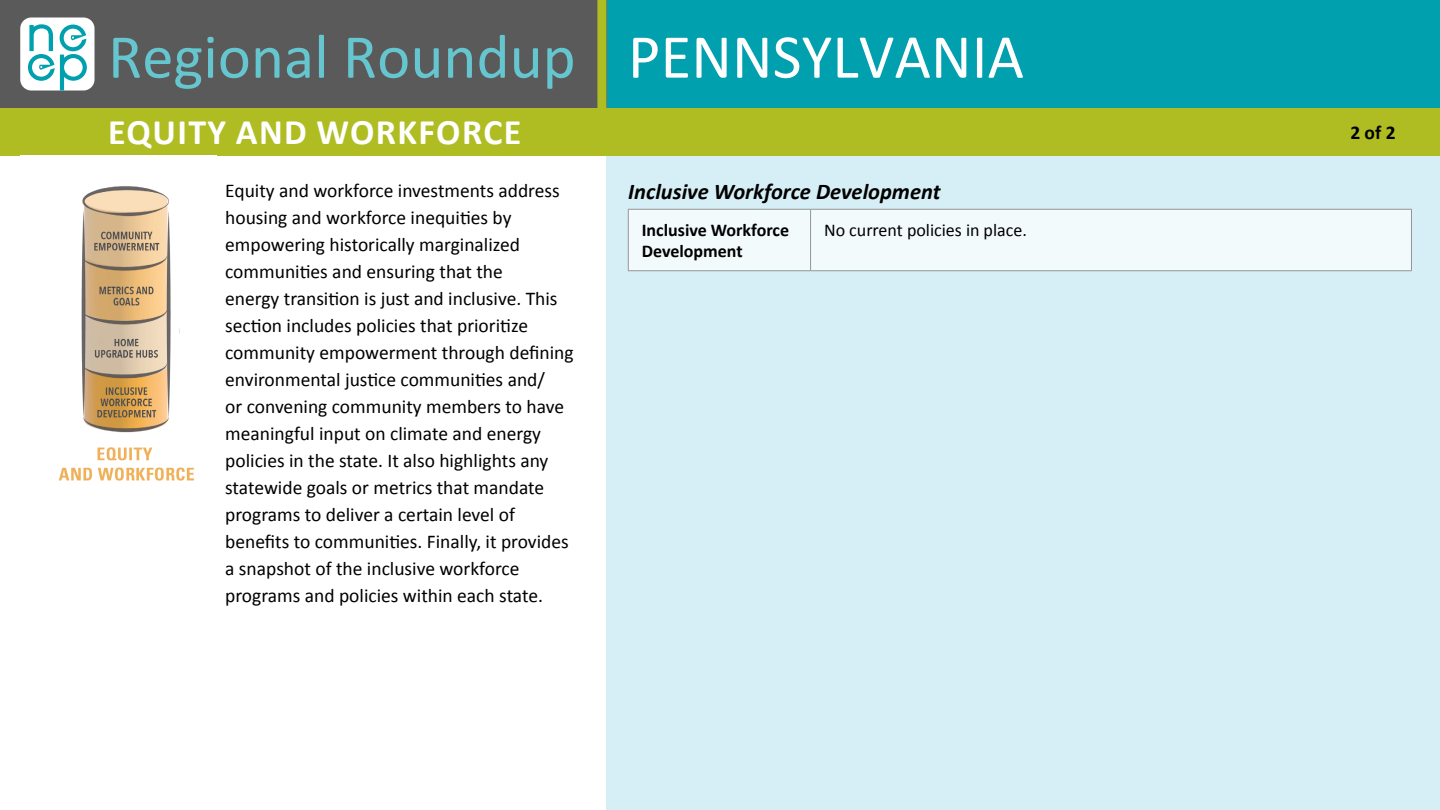
<style>
.page{position:relative;width:1440px;height:810px;background:#fff}
.page>*{position:absolute;margin:0;border:0;box-sizing:border-box;transform-origin:0 0}
.t1{font:63px "Calibri";color:#66c6cf}
.t2{font:63px "Calibri";color:#fff}
.t3{font:700 36px "Calibri";letter-spacing:.04em;color:#fff}
.t4{font:italic 700 22.5px "Calibri";color:#000}
.t5{font:19.5px/27px "Calibri";color:#000}
.t6{font:700 19.5px "Calibri";color:#000}
.t7{font:700 18px/21px "Calibri";color:#000}
.t8{font:18px "Calibri";color:#000}
</style>
<div class="page">
<div style="left:606px;top:108px;width:834px;height:702px;background:#d6eff6"></div>
<div style="left:606px;top:0;width:834px;height:108px;background:#00a0af"></div>
<div style="left:0;top:0;width:606px;height:108px;background:#5a5a5a"></div>
<div style="left:597px;top:0;width:9px;height:108px;background:#afbd22"></div>
<div style="left:0;top:108px;width:1440px;height:47px;background:#afbd22"></div>
<div style="left:20px;top:18px;width:74px;height:73px;background:#fff;border-radius:11px"></div>
<svg style="left:28px;top:24px;width:59px;height:67px"></svg>
<img style="left:58px;top:186px;width:137px;height:295px">
<div style="left:629px;top:210px;width:782px;height:60px;background:#f3fafc"></div>
<hr style="left:628px;top:209px;width:182px;height:1px;background:#939598">
<hr style="left:810px;top:209px;width:602px;height:1px;background:#939598">
<hr style="left:628px;top:210px;width:1px;height:60px;background:#939598">
<hr style="left:810px;top:210px;width:1px;height:60px;background:#939598">
<hr style="left:1411px;top:210px;width:1px;height:60px;background:#939598">
<hr style="left:628px;top:270px;width:182px;height:1px;background:#939598">
<hr style="left:810px;top:270px;width:602px;height:1px;background:#939598">
<h1 class="t1" style="left:108px;top:17px;width:469px">Regional Roundup</h1>
<h2 class="t3" style="left:108px;top:106px;width:415px">EQUITY AND WORKFORCE</h2>
<p class="t5" style="left:225px;top:177px;width:350px">Equity and workforce investments address housing and workforce inequities by empowering historically marginalized communities and ensuring that the<br>energy transition is just and inclusive. This section includes policies that prioritize community empowerment through defining environmental justice communities and/<br>or convening community members to have meaningful input on climate and energy policies in the state. It also highlights any statewide goals or metrics that mandate programs to deliver a certain level of benefits to communities. Finally, it provides a snapshot of the inclusive workforce programs and policies within each state.</p>
<h1 class="t2" style="left:628px;top:17px;width:398px">PENNSYLVANIA</h1>
<p class="t4" style="left:628px;top:176px;width:314px">Inclusive Workforce Development</p>
<p class="t7" style="left:642px;top:219px;width:149px">Inclusive Workforce<br>Development</p>
<p class="t8" style="left:824px;top:219px;width:204px">No current policies in place.</p>
<p class="t6" style="left:1350px;top:119px;width:47px">2 of 2</p>
</div>
